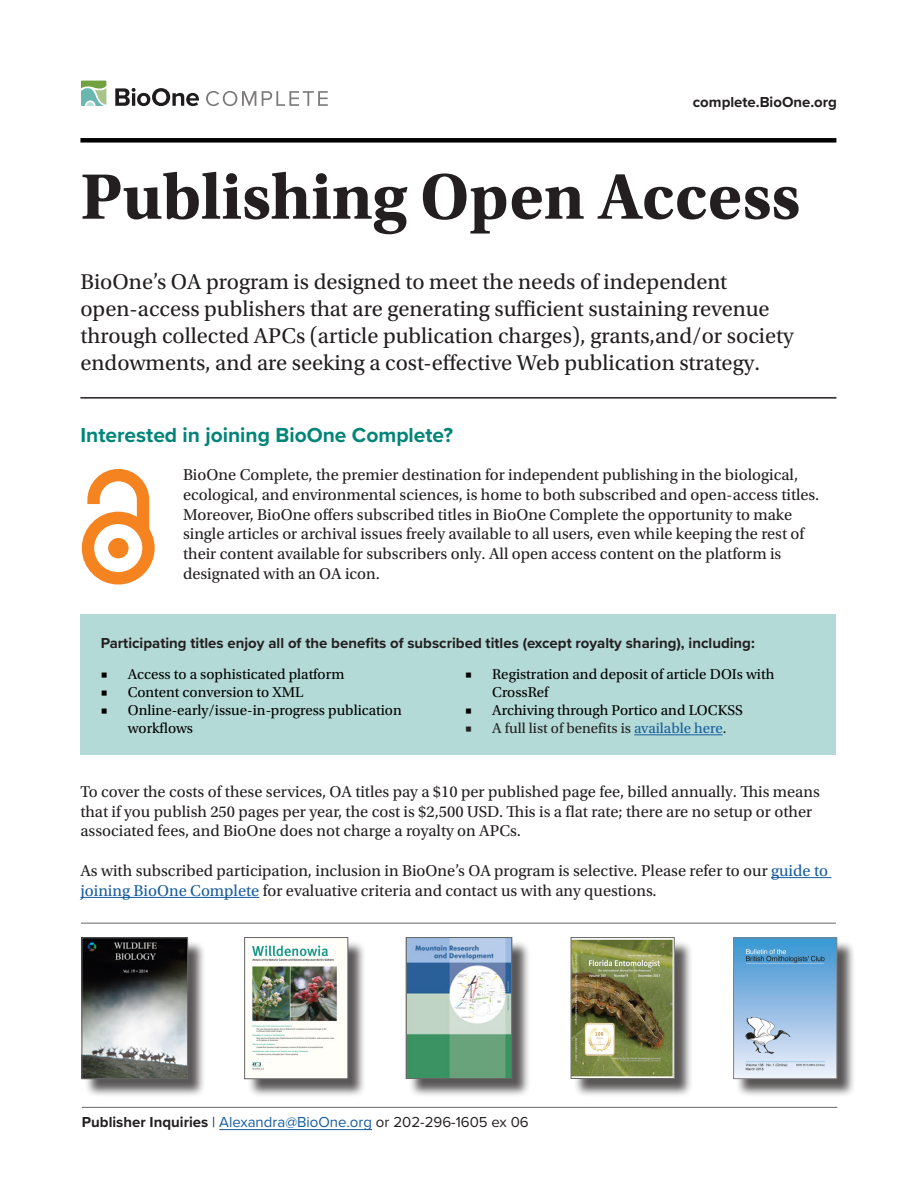
<style>
.page{position:relative;width:918px;height:1188px;background:#fff}
.page>*{position:absolute;margin:0;border:0;box-sizing:border-box;transform-origin:0 0}
.t1{font:700 67.5px "Utopia Std";color:#231f20}
.t2{font:22.5px/27px "Utopia Std";color:#231f20}
.t3{font:700 21px "Proxima Nova";color:#008578}
.t4{font:16.5px/19.8px "Utopia Std";color:#231f20}
.t5{font:15px/18px "Utopia Std";color:#000}
.t6{font:700 15px "Proxima Nova";color:#231f20}
.t7{font:15px "Proxima Nova";color:#175d9e}
.t8{font:15px "Utopia Std";color:#231f20}
.s1{color:#175d9e}
.s2{font-weight:700;color:#231f20}
.s3{color:#231f20}
</style>
<div class="page">
<hr style="left:771px;top:877px;width:61px;height:1px;background:#175d9e">
<hr style="left:80px;top:897px;width:179px;height:1px;background:#175d9e">
<svg style="left:82px;top:469px;width:73px;height:116px"></svg>
<svg style="left:206px;top:91px;width:50px;height:15px"></svg>
<svg style="left:262px;top:91px;width:66px;height:15px"></svg>
<svg style="left:81px;top:81px;width:25px;height:25px"></svg>
<svg style="left:115px;top:88px;width:84px;height:18px"></svg>
<div style="left:80px;top:138px;width:756px;height:5px;background:#000"></div>
<hr style="left:82px;top:1107px;width:755px;height:1px;background:#666">
<hr style="left:219px;top:1129px;width:153px;height:1px;background:#175d9e">
<div style="left:80px;top:615px;width:756px;height:140px;background:#b3dad6"></div>
<hr style="left:634px;top:734px;width:89px;height:1px;background:#175d9e">
<hr style="left:81px;top:923px;width:755px;height:1px;background:#666">
<div style="left:84px;top:940px;width:122px;height:158px;background:#231f20;opacity:.75"></div>
<img style="left:84px;top:940px;width:102px;height:137px">
<div style="left:82px;top:938px;width:106px;height:141px;border:1px solid #666"></div>
<div style="left:247px;top:940px;width:120px;height:157px;background:#231f20;opacity:.75"></div>
<img style="left:247px;top:940px;width:99px;height:137px">
<div style="left:245px;top:937px;width:103px;height:142px;border:1px solid #666"></div>
<div style="left:408px;top:940px;width:122px;height:157px;background:#231f20;opacity:.75"></div>
<img style="left:408px;top:939px;width:102px;height:138px">
<div style="left:406px;top:937px;width:106px;height:142px;border:1px solid #666"></div>
<div style="left:573px;top:940px;width:120px;height:157px;background:#231f20;opacity:.75"></div>
<img style="left:573px;top:939px;width:99px;height:138px">
<div style="left:571px;top:937px;width:103px;height:142px;border:1px solid #666"></div>
<hr style="left:80px;top:397px;width:756px;height:2px;background:#231f20">
<div style="left:736px;top:940px;width:120px;height:158px;background:#231f20;opacity:.75"></div>
<img style="left:735px;top:940px;width:100px;height:137px">
<div style="left:733px;top:938px;width:104px;height:141px;border:1px solid #808285"></div>
<p class="t6" style="left:693px;top:91px;width:146px">complete.BioOne.org</p>
<p class="t1" style="left:80px;top:158px;width:721px">Publishing Open Access</p>
<p class="t2" style="left:80px;top:269px;width:715px">BioOne’s OA program is designed to meet the needs of independent open-access publishers that are generating sufficient sustaining revenue through collected APCs (article publication charges), grants,and/or society endowments, and are seeking a cost-effective Web publication strategy.</p>
<p class="t3" style="left:80px;top:420px;width:374px">Interested in joining BioOne Complete?</p>
<p class="t4" style="left:183px;top:465px;width:638px">BioOne Complete, the premier destination for independent publishing in the biological, ecological, and environmental sciences, is home to both subscribed and open-access titles.<br>Moreover, BioOne offers subscribed titles in BioOne Complete the opportunity to make single articles or archival issues freely available to all users, even while keeping the rest of their content available for subscribers only. All open access content on the platform is designated with an OA icon.</p>
<p class="t6" style="left:101px;top:632px;width:656px">Participating titles enjoy all of the benefits of subscribed titles (except royalty sharing), including:</p>
<p class="t5" style="left:101px;top:666px;width:245px">■ Access to a sophisticated platform</p>
<p class="t5" style="left:101px;top:684px;width:204px">■ Content conversion to XML</p>
<p class="t5" style="left:128px;top:702px;width:276px;text-indent:-27px">■ Online-early/issue-in-progress publication workflows</p>
<p class="t5" style="left:492px;top:666px;width:284px;text-indent:-27px">■ Registration and deposit of article DOIs with<br>CrossRef</p>
<p class="t5" style="left:465px;top:702px;width:279px">■ Archiving through Portico and LOCKSS</p>
<p class="t8" style="left:465px;top:720px;width:263px">■ A full list of benefits is <span class="s1">available here</span>.</p>
<p class="t4" style="left:80px;top:782px;width:741px">To cover the costs of these services, OA titles pay a $10 per published page fee, billed annually. This means that if you publish 250 pages per year, the cost is $2,500 USD. This is a flat rate; there are no setup or other associated fees, and BioOne does not charge a royalty on APCs.</p>
<p class="t4" style="left:80px;top:861px;width:749px">As with subscribed participation, inclusion in BioOne’s OA program is selective. Please refer to our <span class="s1">guide to joining BioOne Complete</span> for evaluative criteria and contact us with any questions.</p>
<p class="t7" style="left:82px;top:1111px;width:448px"><span class="s2">Publisher Inquiries</span> <span class="s3">|</span> Alexandra@BioOne.org <span class="s3">or 202-296-1605 ex 06</span></p>
</div>
